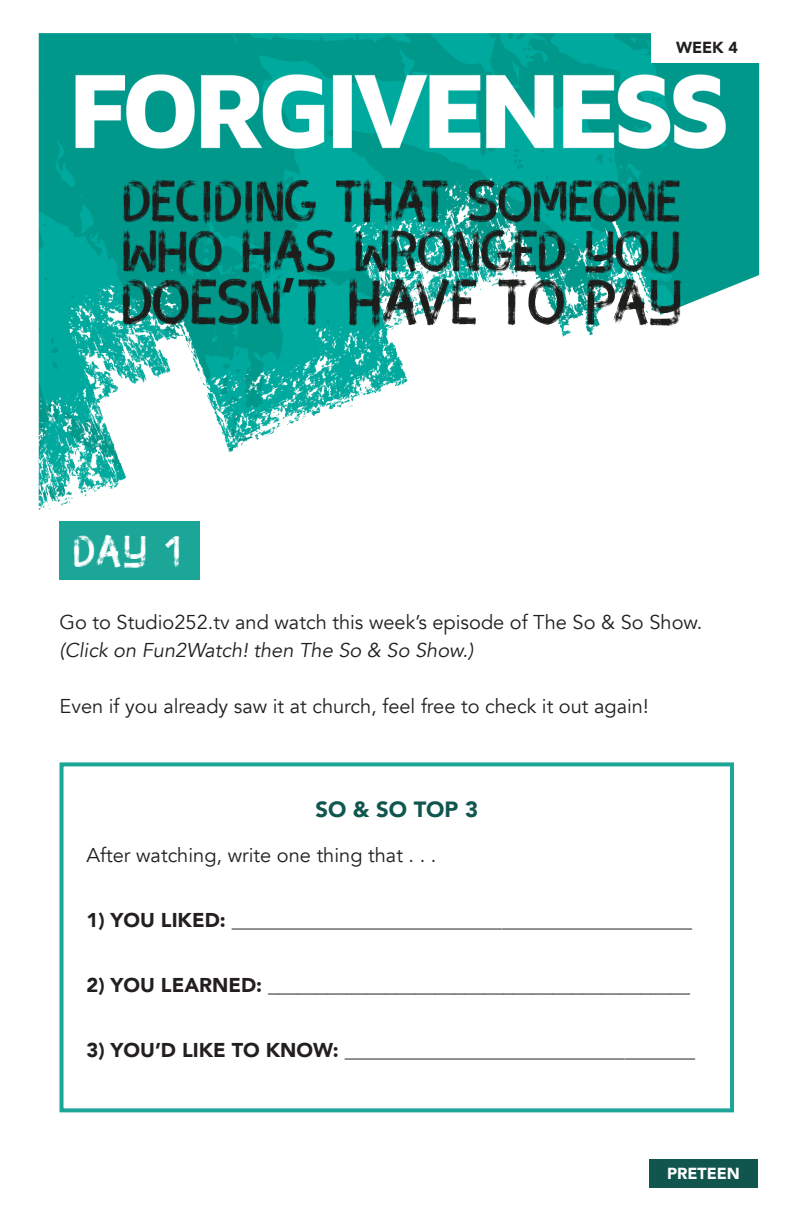
<style>
.page{position:relative;width:794px;height:1224px;background:#fff}
.page>*{position:absolute;margin:0;border:0;box-sizing:border-box;transform-origin:0 0}
.t1{font:36px "BRUX";color:#fff}
.t2{font:900 22px "Avenir";color:#10564f}
.t3{font:900 20px "Avenir";color:#231f20}
.t4{font:20px "Avenir";color:#231f20}
.t5{font:italic 20px "Avenir";color:#231f20}
.t6{font:900 16px "Avenir";color:#fff}
.t7{font:900 16px "Avenir";color:#231f20}
</style>
<div class="page">
<img style="left:38px;top:33px;width:722px;height:1155px">
<div style="left:651px;top:33px;width:110px;height:30px;background:#fff"></div>
<p class="t1" style="left:73px;top:526px;width:108px">day 1</p>
<p class="t7" style="left:676px;top:34px;width:63px">WEEK 4</p>
<p class="t4" style="left:59px;top:611px;width:644px">Go to Studio252.tv and watch this week’s episode of The So &amp; So Show.</p>
<p class="t5" style="left:59px;top:639px;width:415px">(Click on Fun2Watch! then The So &amp; So Show.)</p>
<p class="t4" style="left:59px;top:695px;width:590px">Even if you already saw it at church, feel free to check it out again!</p>
<p class="t2" style="left:315px;top:790px;width:164px">SO &amp; SO TOP 3</p>
<p class="t4" style="left:86px;top:843px;width:351px">After watching, write one thing that . . .</p>
<p class="t3" style="left:86px;top:903px;width:607px">1) YOU LIKED: ______________________________________________</p>
<p class="t3" style="left:86px;top:968px;width:605px">2) YOU LEARNED: ___________________________________________</p>
<p class="t3" style="left:86px;top:1033px;width:609px">3) YOU’D LIKE TO KNOW: ___________________________________</p>
<p class="t6" style="left:666px;top:1159px;width:74px">PRETEEN</p>
</div>
